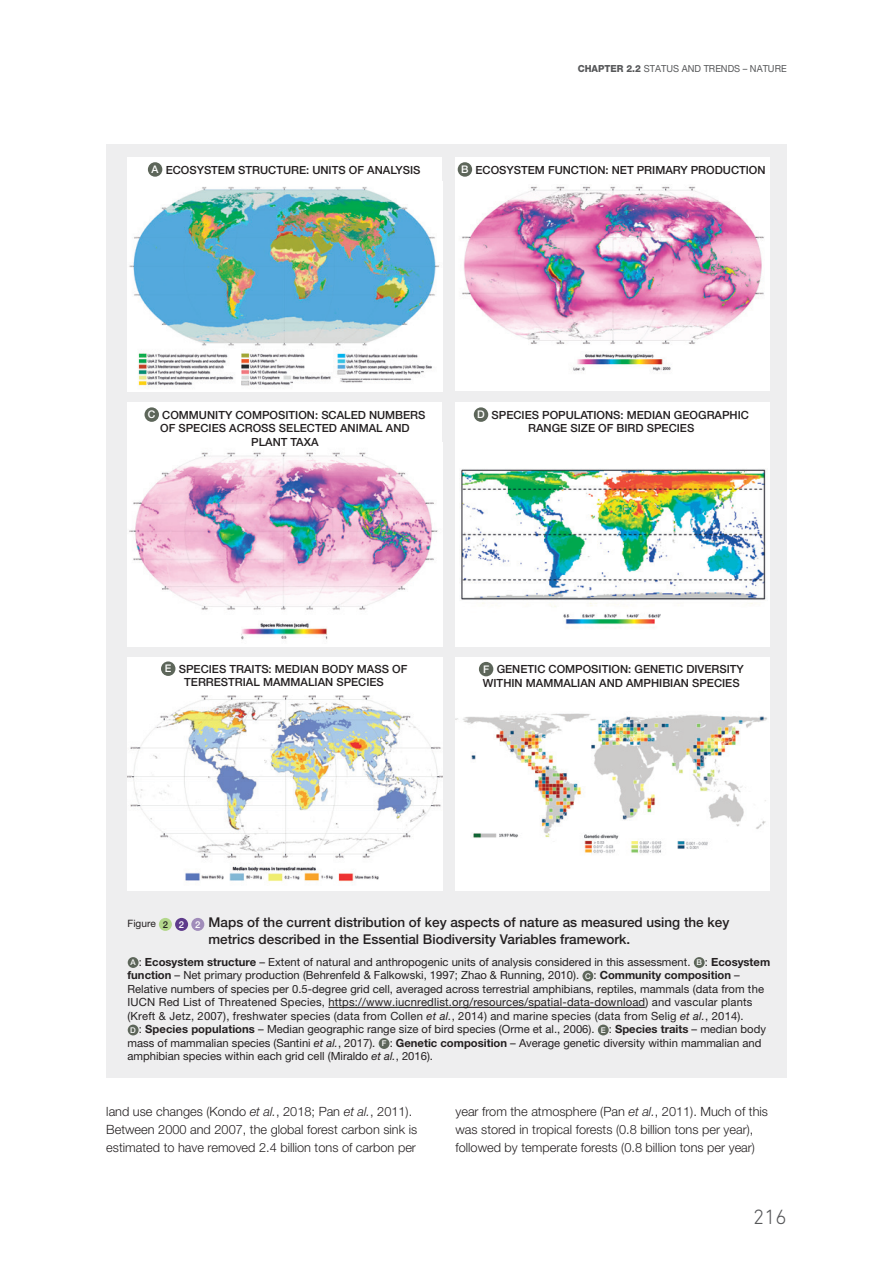
<style>
.page{position:relative;width:893px;height:1263px;background:#fff}
.page>*{position:absolute;margin:0;border:0;box-sizing:border-box;transform-origin:0 0}
.t1{font:300 21px "DIN Next LT Pro";color:#57585a}
.t2{font:500 13.5px/16.2px "Helvetica Neue LT Pro";color:#231f20}
.t3{font:300 12.75px/18px "Helvetica Neue LT Pro";color:#231f20}
.t4{font:11.25px/13.5px "Helvetica Neue LT Pro";color:#231f20}
.t5{font:500 11.25px/13.5px "Helvetica Neue LT Pro";color:#231f20;text-align:center}
.t6{font:9.75px "Helvetica Neue LT Pro";color:#57585a;scale:.95 1}
.s1{font-weight:800}
.s2{font-size:10.5px;color:#fff}
.s3{font-weight:400;font-size:10.2px}
.s4{font-size:9.45px}
.s5{font-size:9.45px;color:#fff}
.s6{font-weight:500;font-size:7.8px;color:#fff}
.s7{font-weight:700}
.s8{font-style:italic}
</style>
<div class="page">
<div style="left:106px;top:145px;width:681px;height:933px;background:#eeeeef"></div>
<hr style="left:328px;top:1007px;width:317px;height:1px;background:#231f20">
<div style="left:159px;top:918px;width:13px;height:13px;background:#b3d78b;border-radius:50%"></div>
<div style="left:175px;top:918px;width:13px;height:13px;background:#5e3b8b;border-radius:50%"></div>
<div style="left:191px;top:918px;width:13px;height:13px;background:#a08cba;border-radius:50%"></div>
<div style="left:128px;top:957px;width:11px;height:11px;background:#5d665a;border-radius:50%"></div>
<div style="left:694px;top:957px;width:11px;height:11px;background:#5d665a;border-radius:50%"></div>
<div style="left:582px;top:970px;width:11px;height:11px;background:#5d665a;border-radius:50%"></div>
<div style="left:128px;top:1024px;width:11px;height:11px;background:#5d665a;border-radius:50%"></div>
<div style="left:598px;top:1024px;width:11px;height:11px;background:#5d665a;border-radius:50%"></div>
<div style="left:379px;top:1038px;width:10px;height:11px;background:#5d665a;border-radius:50%"></div>
<div style="left:128px;top:157px;width:314px;height:234px;background:#fff"></div>
<img style="left:129px;top:187px;width:310px;height:199px">
<div style="left:455px;top:157px;width:315px;height:234px;background:#fff"></div>
<img style="left:462px;top:186px;width:302px;height:185px">
<div style="left:128px;top:402px;width:314px;height:244px;background:#fff"></div>
<img style="left:129px;top:452px;width:309px;height:188px">
<div style="left:455px;top:402px;width:315px;height:244px;background:#fff"></div>
<img style="left:459px;top:469px;width:307px;height:156px">
<div style="left:458px;top:162px;width:14px;height:15px;background:#5d665a;border-radius:50%"></div>
<div style="left:148px;top:162px;width:14px;height:15px;background:#5d665a;border-radius:50%"></div>
<div style="left:474px;top:407px;width:14px;height:15px;background:#5d665a;border-radius:50%"></div>
<div style="left:145px;top:407px;width:14px;height:15px;background:#5d665a;border-radius:50%"></div>
<img style="left:128px;top:657px;width:314px;height:234px">
<div style="left:161px;top:661px;width:14px;height:15px;background:#5d665a;border-radius:50%"></div>
<div style="left:455px;top:657px;width:315px;height:234px;background:#fff"></div>
<img style="left:455px;top:713px;width:313px;height:141px">
<div style="left:479px;top:662px;width:14px;height:14px;background:#5d665a;border-radius:50%"></div>
<p class="t6" style="left:578px;top:63px;width:221px"><span class="s1">CHAPTER 2.2</span> STATUS AND TRENDS – NATURE</p>
<p class="t5" style="left:152px;top:163px;width:270px"><span class="s2">A</span> ECOSYSTEM STRUCTURE: UNITS OF ANALYSIS</p>
<p class="t5" style="left:461px;top:163px;width:306px"><span class="s2">B</span> ECOSYSTEM FUNCTION: NET PRIMARY PRODUCTION</p>
<p class="t5" style="left:148px;top:408px;width:279px"><span class="s2">C</span> COMMUNITY COMPOSITION: SCALED NUMBERS<br>OF SPECIES ACROSS SELECTED ANIMAL AND<br>PLANT TAXA</p>
<p class="t5" style="left:477px;top:408px;width:273px"><span class="s2">D</span> SPECIES POPULATIONS: MEDIAN GEOGRAPHIC<br>RANGE SIZE OF BIRD SPECIES</p>
<p class="t5" style="left:165px;top:662px;width:244px"><span class="s2">E</span> SPECIES TRAITS: MEDIAN BODY MASS OF<br>TERRESTRIAL MAMMALIAN SPECIES</p>
<p class="t5" style="left:483px;top:662px;width:262px;text-align:left"><span class="s2">F</span> GENETIC COMPOSITION: GENETIC DIVERSITY<br>WITHIN MAMMALIAN AND AMPHIBIAN SPECIES</p>
<p class="t2" style="left:209px;top:914px;width:522px;text-indent:-81px"><span class="s3">Figure</span> <span class="s4">2</span> <span class="s5">2 2</span> Maps of the current distribution of key aspects of nature as measured using the key metrics described in the Essential Biodiversity Variables framework.</p>
<p class="t4" style="left:128px;top:955px;width:644px"><span class="s6">A</span> : <span class="s7">Ecosystem structure</span> – Extent of natural and anthropogenic units of analysis considered in this assessment . <span class="s6">B</span> : <span class="s7">Ecosystem function</span> – Net primary production (Behrenfeld &amp; Falkowski, 1997; Zhao &amp; Running, 2010) . <span class="s6">C</span> : <span class="s7">Community composition</span> – Relative numbers of species per 0 .5-degree grid cell, averaged across terrestrial amphibians, reptiles, mammals (data from the IUCN Red List of Threatened Species, https://www .iucnredlist .org/resources/spatial-data-download) and vascular plants (Kreft &amp; Jetz, 2007), freshwater species (data from Collen <span class="s8">et al.</span>, 2014) and marine species (data from Selig <span class="s8">et al.</span>, 2014) .<br><span class="s6">D</span> : <span class="s7">Species populations</span> – Median geographic range size of bird species (Orme et al ., 2006) . <span class="s6">E</span> : <span class="s7">Species traits</span> – median body mass of mammalian species (Santini <span class="s8">et al.</span>, 2017) . <span class="s6">F</span> : <span class="s7">Genetic composition</span> – Average genetic diversity within mammalian and amphibian species within each grid cell (Miraldo <span class="s8">et al.</span>, 2016) .</p>
<p class="t3" style="left:106px;top:1102px;width:312px">land use changes (Kondo <span class="s8">et al.</span>, 2018; Pan <span class="s8">et al.</span>, 2011).<br>Between 2000 and 2007, the global forest carbon sink is estimated to have removed 2.4 billion tons of carbon per</p>
<p class="t3" style="left:455px;top:1102px;width:314px">year from the atmosphere (Pan <span class="s8">et al.</span>, 2011). Much of this was stored in tropical forests (0.8 billion tons per year), followed by temperate forests (0.8 billion tons per year)</p>
<h1 class="t1" style="left:753px;top:1205px;width:35px">216</h1>
</div>
